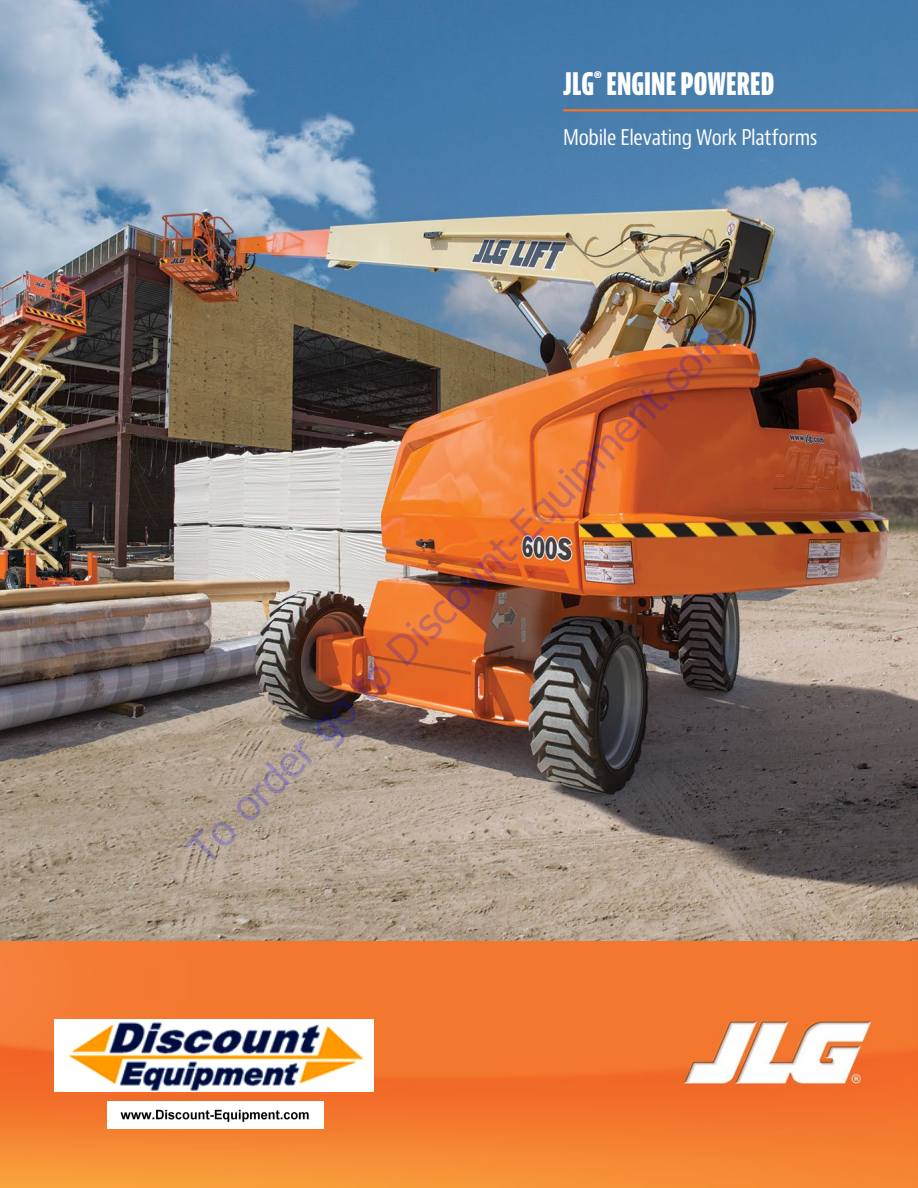
<style>
.page{position:relative;width:918px;height:1188px;background:#fff}
.page>*{position:absolute;margin:0;border:0;box-sizing:border-box;transform-origin:0 0}
.t1{font:42px "Tahoma";color:rgb(0 0 255/.2)}
.t2{font:800 extra-condensed 33px "Bernino Sans";letter-spacing:-.02em;color:#fff}
.t3{font:condensed 21px "Bernino Sans";letter-spacing:-.015em;color:#fff}
</style>
<div class="page">
<img style="left:0;top:0;width:918px;height:941px">
<img style="left:0;top:941px;width:918px;height:247px">
<hr style="left:563px;top:109px;width:355px;height:2px;background:#f37321">
<img style="left:55px;top:1019px;width:318px;height:72px">
<img style="left:107px;top:1101px;width:217px;height:27px">
<p class="t2" style="left:563px;top:64px;width:213px">JLG<sup>®</sup> ENGINE POWERED</p>
<p class="t3" style="left:563px;top:124px;width:256px">Mobile Elevating Work Platforms</p>
<p class="t1" style="left:175px;top:837px;width:746px;rotate:-45deg">To order go to Discount-Equipment.com</p>
</div>
